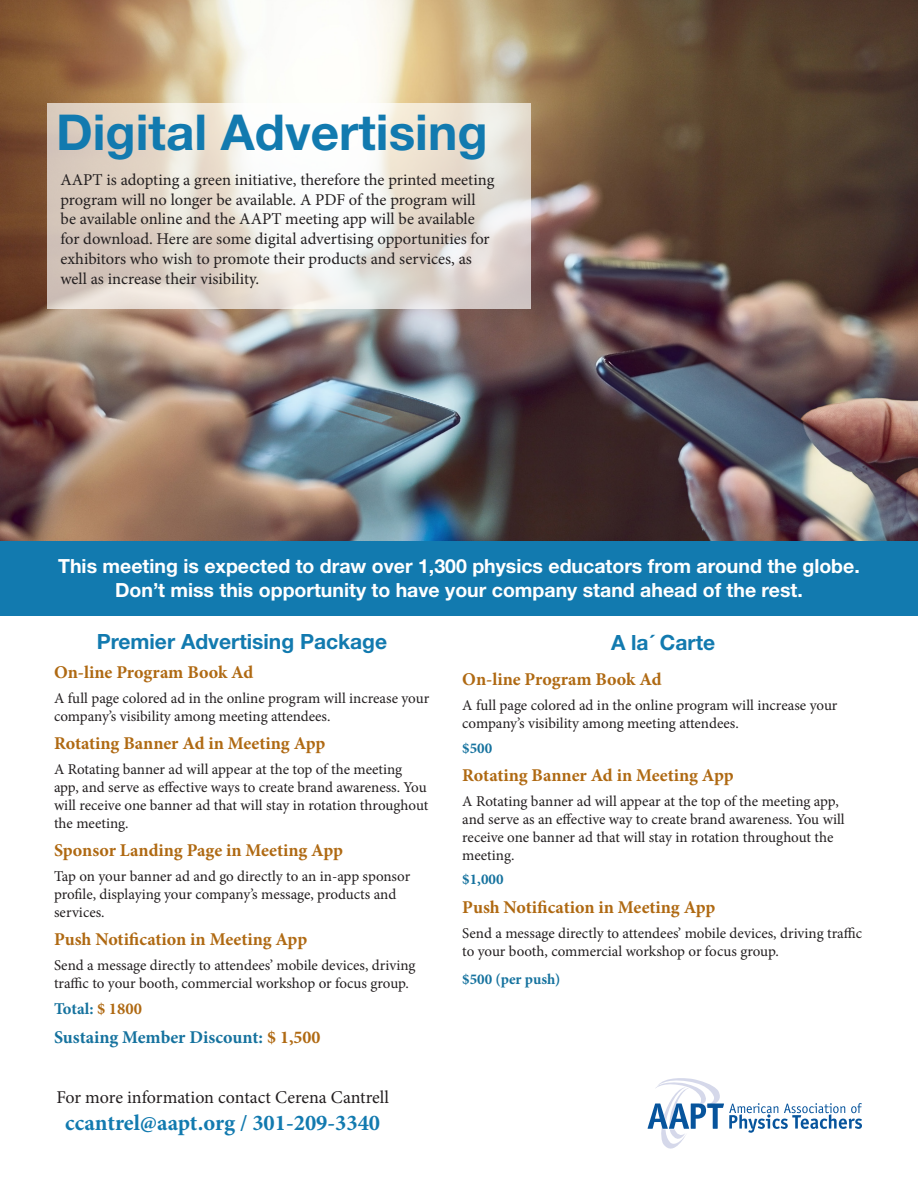
<style>
.page{position:relative;width:918px;height:1188px;background:#fff}
.page>*{position:absolute;margin:0;border:0;box-sizing:border-box;transform-origin:0 0}
.t1{font:700 49.5px "Helvetica Neue LT Std";color:#127aaf}
.t2{font:700 22.5px "Minion Pro";color:#127aaf}
.t3{font:700 21px "Helvetica Neue LT Std";color:#127aaf}
.t4{font:700 19.5px/23.4px "Helvetica Neue LT Std";color:#fff;text-align:center}
.t5{font:700 18px "Minion Pro";letter-spacing:-.005em;color:#af6912}
.t6{font:18px "Minion Pro";letter-spacing:-.005em;color:#231f20}
.t7{font:700 18px "Minion Pro";color:#15729e}
.t8{font:16.5px/19.8px "Minion Pro";color:#231f20}
.t9{font:700 16.5px "Minion Pro";color:#15729e}
.t10{font:15px/18px "Minion Pro";color:#231f20}
.t11{font:700 15px "Minion Pro";color:#15729e}
.s1{color:#af6912}
</style>
<div class="page">
<img style="left:0;top:0;width:918px;height:541px">
<svg style="left:48px;top:104px;width:483px;height:205px"></svg>
<div style="left:0;top:541px;width:918px;height:75px;background:#127aaf"></div>
<svg style="left:648px;top:1078px;width:214px;height:71px"></svg>
<p class="t1" style="left:56px;top:102px;width:433px">Digital Advertising</p>
<p class="t8" style="left:60px;top:170px;width:435px">AAPT is adopting a green initiative, therefore the printed meeting program will no longer be available. A PDF of the program will be available online and the AAPT meeting app will be available for download. Here are some digital advertising opportunities for exhibitors who wish to promote their products and services, as well as increase their visibility.</p>
<p class="t4" style="left:58px;top:554px;width:803px">This meeting is expected to draw over 1,300 physics educators from around the globe.<br>Don’t miss this opportunity to have your company stand ahead of the rest.</p>
<p class="t3" style="left:97px;top:629px;width:292px">Premier Advertising Package</p>
<p class="t5" style="left:54px;top:659px;width:201px">On-line Program Book Ad</p>
<p class="t10" style="left:54px;top:689px;width:377px">A full page colored ad in the online program will increase your company’s visibility among meeting attendees.</p>
<p class="t5" style="left:54px;top:731px;width:273px">Rotating Banner Ad in Meeting App</p>
<p class="t10" style="left:54px;top:760px;width:376px">A Rotating banner ad will appear at the top of the meeting app, and serve as effective ways to create brand awareness. You will receive one banner ad that will stay in rotation throughout the meeting.</p>
<p class="t5" style="left:54px;top:838px;width:291px">Sponsor Landing Page in Meeting App</p>
<p class="t10" style="left:54px;top:867px;width:358px">Tap on your banner ad and go directly to an in-app sponsor profile, displaying your company’s message, products and services.</p>
<p class="t5" style="left:54px;top:927px;width:255px">Push Notification in Meeting App</p>
<p class="t10" style="left:54px;top:956px;width:363px">Send a message directly to attendees’ mobile devices, driving traffic to your booth, commercial workshop or focus group.</p>
<p class="t9" style="left:54px;top:998px;width:89px">Total: <span class="s1">$ 1800</span></p>
<p class="t7" style="left:54px;top:1024px;width:268px">Sustaing Member Discount: <span class="s1">$ 1,500</span></p>
<p class="t6" style="left:56px;top:1085px;width:334px">For more information contact Cerena Cantrell</p>
<p class="t2" style="left:65px;top:1107px;width:316px">ccantrel@aapt.org / 301-209-3340</p>
<p class="t3" style="left:611px;top:630px;width:106px">A la´ Carte</p>
<p class="t5" style="left:462px;top:667px;width:201px">On-line Program Book Ad</p>
<p class="t10" style="left:462px;top:696px;width:377px">A full page colored ad in the online program will increase your company’s visibility among meeting attendees.</p>
<p class="t11" style="left:462px;top:737px;width:31px">$500</p>
<p class="t5" style="left:462px;top:763px;width:273px">Rotating Banner Ad in Meeting App</p>
<p class="t10" style="left:462px;top:792px;width:384px">A Rotating banner ad will appear at the top of the meeting app, and serve as an effective way to create brand awareness. You will receive one banner ad that will stay in rotation throughout the meeting.</p>
<p class="t11" style="left:462px;top:869px;width:43px">$1,000</p>
<p class="t5" style="left:462px;top:894px;width:255px">Push Notification in Meeting App</p>
<p class="t10" style="left:462px;top:924px;width:401px">Send a message directly to attendees’ mobile devices, driving traffic to your booth, commercial workshop or focus group.</p>
<p class="t11" style="left:462px;top:969px;width:100px">$500 (per push)</p>
</div>
